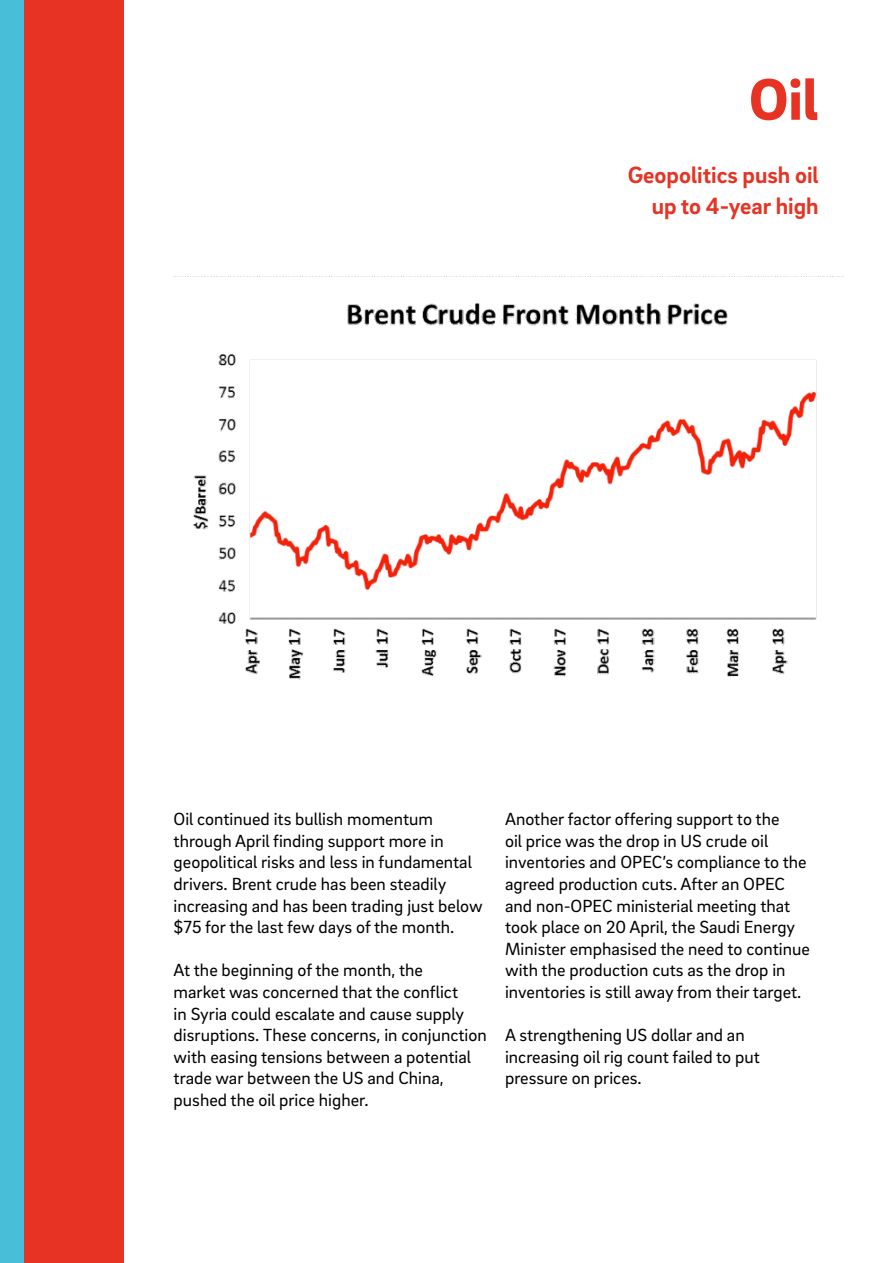
<style>
.page{position:relative;width:893px;height:1263px;background:#fff}
.page>*{position:absolute;margin:0;border:0;box-sizing:border-box;transform-origin:0 0}
.t1{font:900 60px "EON Brix Sans";color:#e63323}
.t2{font:700 24px/31.5px "EON Brix Sans";color:#e63323;text-align:right}
.t3{font:18px/21.6px "EON Brix Sans";color:#000}
</style>
<div class="page">
<div style="left:0;top:0;width:25px;height:1263px;background:#49bed8"></div>
<div style="left:25px;top:0;width:99px;height:1263px;background:#e63323"></div>
<img style="left:175px;top:276px;width:668px;height:404px">
<h1 class="t1" style="left:749px;top:60px;width:71px">Oil</h1>
<h2 class="t2" style="left:628px;top:158px;width:192px">Geopolitics push oil up to 4-year high</h2>
<p class="t3" style="left:174px;top:807px;width:311px">Oil continued its bullish momentum through April finding support more in geopolitical risks and less in fundamental drivers. Brent crude has been steadily increasing and has been trading just below $75 for the last few days of the month.</p>
<p class="t3" style="left:174px;top:959px;width:315px">At the beginning of the month, the<br>market was concerned that the conflict<br>in Syria could escalate and cause supply disruptions. These concerns, in conjunction with easing tensions between a potential trade war between the US and China, pushed the oil price higher.</p>
<p class="t3" style="left:505px;top:807px;width:306px">Another factor offering support to the<br>oil price was the drop in US crude oil inventories and OPEC’s compliance to the agreed production cuts. After an OPEC and non-OPEC ministerial meeting that took place on 20 April, the Saudi Energy Minister emphasised the need to continue with the production cuts as the drop in inventories is still away from their target.</p>
<p class="t3" style="left:505px;top:1023px;width:256px">A strengthening US dollar and an increasing oil rig count failed to put pressure on prices.</p>
</div>
